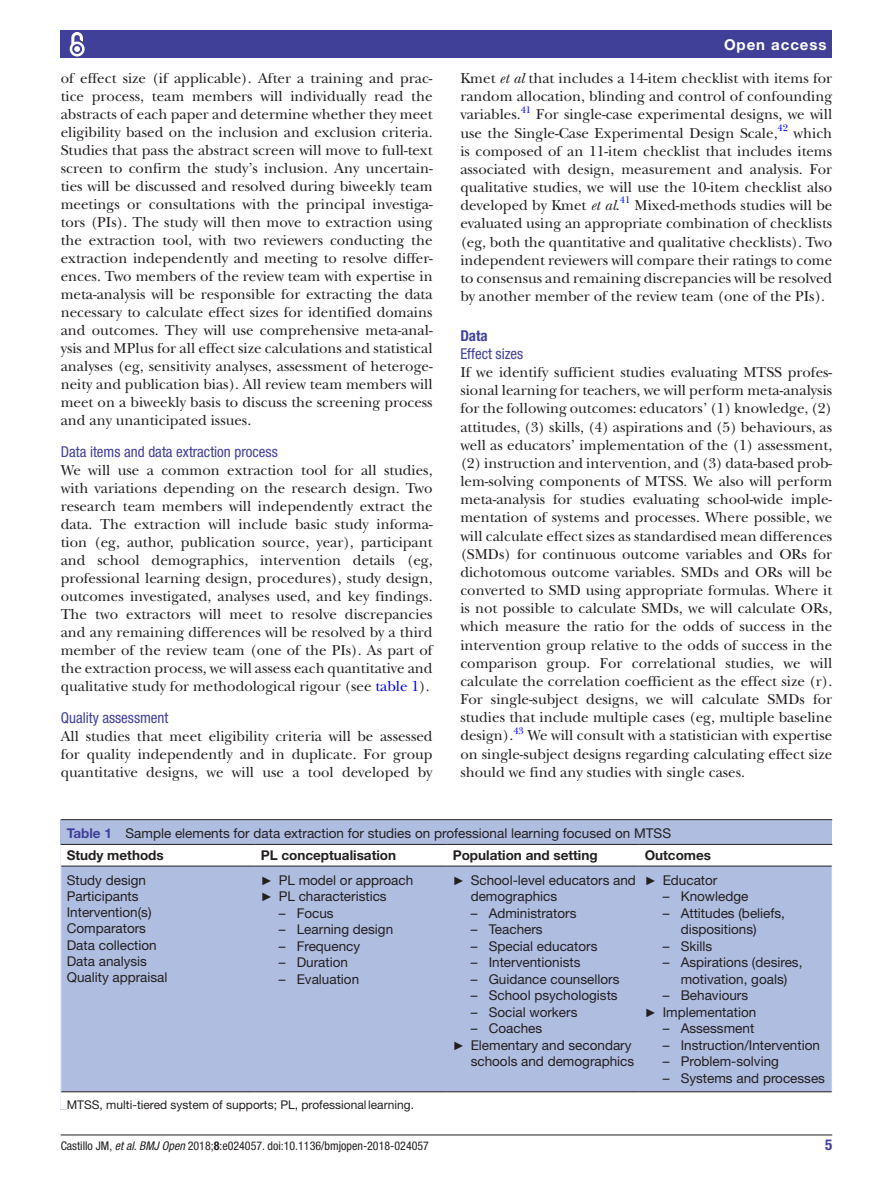
<style>
.page{position:relative;width:893px;height:1191px;background:#fff}
.page>*{position:absolute;margin:0;border:0;box-sizing:border-box;transform-origin:0 0}
.t1{font:15px/18.1px "New Baskerville";color:#231f20;text-align:justify}
.t2{font:condensed 15px "Helvetica Neue LT Std";color:#414099}
.t3{font:700 15px "Helvetica Neue LT Std";letter-spacing:.065em;color:#fff}
.t4{font:700 condensed 15px "Helvetica Neue LT Std";color:#414099}
.t5{font:13.5px/16.2px "Helvetica Neue LT Std";color:#231f20}
.t6{font:700 13.5px "Helvetica Neue LT Std";color:#231f20}
.t7{font:condensed 12px "Helvetica Neue LT Std";color:#231f20}
.t8{font:12px "Helvetica Neue LT Std";color:#231f20}
.t9{font:9.9px "New Baskerville";color:#00f}
.s1{color:#00f}
.s2{font-style:italic}
.s3{font-weight:700;color:#414099}
.s4{font-weight:700}
.s5{font-family:"Arial";font-size:12px}
</style>
<div class="page">
<hr style="left:61px;top:1134px;width:771px;height:1px;background:#231f20">
<div style="left:61px;top:31px;width:771px;height:27px;background:#414099"></div>
<svg style="left:69px;top:32px;width:16px;height:25px"></svg>
<div style="left:61px;top:820px;width:771px;height:289px;background:#afbde1"></div>
<hr style="left:61px;top:819px;width:771px;height:1px;background:#231f20">
<div style="left:61px;top:845px;width:771px;height:264px;background:#fff"></div>
<svg style="left:61px;top:866px;width:771px;height:225px"></svg>
<hr style="left:61px;top:844px;width:194px;height:1px;background:#231f20">
<hr style="left:61px;top:865px;width:194px;height:1px;background:#231f20">
<hr style="left:255px;top:844px;width:192px;height:1px;background:#231f20">
<hr style="left:255px;top:865px;width:192px;height:1px;background:#231f20">
<hr style="left:447px;top:844px;width:192px;height:1px;background:#231f20">
<hr style="left:447px;top:865px;width:192px;height:1px;background:#231f20">
<hr style="left:639px;top:844px;width:193px;height:1px;background:#231f20">
<hr style="left:639px;top:865px;width:193px;height:1px;background:#231f20">
<hr style="left:255px;top:1091px;width:192px;height:1px;background:#231f20">
<hr style="left:447px;top:1091px;width:192px;height:1px;background:#231f20">
<hr style="left:61px;top:1091px;width:194px;height:1px;background:#231f20">
<hr style="left:639px;top:1091px;width:193px;height:1px;background:#231f20">
<svg style="left:60px;top:844px;width:1px;height:22px"></svg>
<svg style="left:60px;top:1091px;width:1px;height:18px"></svg>
<hr style="left:67px;top:1108px;width:765px;height:2px;background:#fff">
<p class="t1" style="left:61px;top:69px;width:373px">of effect size (if applicable). After a training and prac&shy;tice process, team members will individually read the abstracts of each paper and determine whether they meet eligibility based on the inclusion and exclusion criteria.<br>Studies that pass the abstract screen will move to full-text screen to confirm the study’s inclusion. Any uncertain&shy;ties will be discussed and resolved during biweekly team meetings or consultations with the principal investiga&shy;tors (PIs). The study will then move to extraction using the extraction tool, with two reviewers conducting the extraction independently and meeting to resolve differ&shy;ences. Two members of the review team with expertise in meta-analysis will be responsible for extracting the data necessary to calculate effect sizes for identified domains and outcomes. They will use comprehensive meta-anal&shy;ysis and MPlus for all effect size calculations and statistical analyses (eg, sensitivity analyses, assessment of heteroge&shy;neity and publication bias). All review team members will meet on a biweekly basis to discuss the screening process and any unanticipated issues.</p>
<p class="t2" style="left:61px;top:443px;width:219px">Data items and data extraction process</p>
<p class="t1" style="left:61px;top:461px;width:373px">We will use a common extraction tool for all studies, with variations depending on the research design. Two research team members will independently extract the data. The extraction will include basic study informa&shy;tion (eg, author, publication source, year), participant and school demographics, intervention details (eg, professional learning design, procedures), study design, outcomes investigated, analyses used, and key findings.<br>The two extractors will meet to resolve discrepancies and any remaining differences will be resolved by a third member of the review team (one of the PIs). As part of the extraction process, we will assess each quantitative and qualitative study for methodological rigour (see <span class="s1">table 1</span>).</p>
<p class="t2" style="left:61px;top:709px;width:109px">Quality assessment</p>
<p class="t1" style="left:61px;top:727px;width:373px">All studies that meet eligibility criteria will be assessed for quality independently and in duplicate. For group quantitative designs, we will use a tool developed by</p>
<p class="t3" style="left:724px;top:35px;width:104px">Open access</p>
<p class="t1" style="left:460px;top:69px;width:373px">Kmet <span class="s2">et al</span> that includes a 14-item checklist with items for random allocation, blinding and control of confounding variables.</p>
<p class="t9" style="left:521px;top:104px;width:12px">41</p>
<p class="t1" style="left:460px;top:105px;width:373px;text-indent:76px">For single-case experimental designs, we will use the Single-Case Experimental Design Scale,</p>
<p class="t9" style="left:777px;top:122px;width:12px">42</p>
<p class="t1" style="left:460px;top:124px;width:373px;text-indent:333px">which is composed of an 11-item checklist that includes items associated with design, measurement and analysis. For qualitative studies, we will use the 10-item checklist also developed by Kmet <span class="s2">et al</span>.</p>
<p class="t9" style="left:620px;top:194px;width:12px">41</p>
<p class="t1" style="left:460px;top:196px;width:373px;text-indent:174px">Mixed-methods studies will be evaluated using an appropriate combination of checklists (eg, both the quantitative and qualitative checklists). Two independent reviewers will compare their ratings to come to consensus and remaining discrepancies will be resolved by another member of the review team (one of the PIs).</p>
<p class="t4" style="left:460px;top:326px;width:29px">Data</p>
<p class="t2" style="left:460px;top:345px;width:65px">Effect sizes</p>
<p class="t1" style="left:460px;top:363px;width:373px">If we identify sufficient studies evaluating MTSS profes&shy;sional learning for teachers, we will perform meta-analysis for the following outcomes: educators’ (1) knowledge, (2) attitudes, (3) skills, (4) aspirations and (5) behaviours, as well as educators’ implementation of the (1) assessment, (2) instruction and intervention, and (3) data-based prob&shy;lem-solving components of MTSS. We also will perform meta-analysis for studies evaluating school-wide imple&shy;mentation of systems and processes. Where possible, we will calculate effect sizes as standardised mean differences (SMDs) for continuous outcome variables and ORs for dichotomous outcome variables. SMDs and ORs will be converted to SMD using appropriate formulas. Where it is not possible to calculate SMDs, we will calculate ORs, which measure the ratio for the odds of success in the intervention group relative to the odds of success in the comparison group. For correlational studies, we will calculate the correlation coefficient as the effect size (r).<br>For single-subject designs, we will calculate SMDs for studies that include multiple cases (eg, multiple baseline design).</p>
<p class="t9" style="left:513px;top:724px;width:12px">43</p>
<p class="t1" style="left:460px;top:726px;width:373px;text-indent:67px">We will consult with a statistician with expertise on single-subject designs regarding calculating effect size should we find any studies with single cases.</p>
<p class="t5" style="left:67px;top:822px;width:606px;line-height:22px"><span class="s3">Table 1</span> Sample elements for data extraction for studies on professional learning focused on MTSS<br><span class="s4">Study methods</span></p>
<p class="t6" style="left:261px;top:847px;width:137px">PL conceptualisation</p>
<p class="t6" style="left:453px;top:847px;width:146px">Population and setting</p>
<p class="t6" style="left:645px;top:847px;width:68px">Outcomes</p>
<p class="t5" style="left:67px;top:871px;width:102px">Study design<br>Participants<br>Intervention(s)<br>Comparators<br>Data collection<br>Data analysis<br>Quality appraisal</p>
<p class="t5" style="left:261px;top:871px;width:154px"><span class="s5">►</span> PL model or approach <span class="s5">►</span> PL characteristics</p>
<p class="t5" style="left:279px;top:904px;width:56px">– Focus</p>
<p class="t5" style="left:279px;top:921px;width:116px">– Learning design</p>
<p class="t5" style="left:279px;top:937px;width:83px">– Frequency</p>
<p class="t5" style="left:279px;top:954px;width:71px">– Duration</p>
<p class="t5" style="left:279px;top:970px;width:82px">– Evaluation</p>
<p class="t8" style="left:67px;top:1098px;width:349px">MTSS, multi-tiered system of supports; PL, professional learning.</p>
<p class="t5" style="left:471px;top:871px;width:167px;text-indent:-18px"><span class="s5">►</span> School-level educators and demographics</p>
<p class="t5" style="left:471px;top:904px;width:107px">– Administrators</p>
<p class="t5" style="left:471px;top:921px;width:73px">– Teachers</p>
<p class="t5" style="left:471px;top:937px;width:128px">– Special educators</p>
<p class="t5" style="left:471px;top:954px;width:111px">– Interventionists</p>
<p class="t5" style="left:471px;top:970px;width:150px">– Guidance counsellors</p>
<p class="t5" style="left:471px;top:987px;width:149px">– School psychologists</p>
<p class="t5" style="left:471px;top:1003px;width:108px">– Social workers</p>
<p class="t5" style="left:471px;top:1020px;width:73px">– Coaches</p>
<p class="t5" style="left:453px;top:1036px;width:180px"><span class="s5">►</span> Elementary and secondary</p>
<p class="t5" style="left:471px;top:1053px;width:165px">schools and demographics</p>
<p class="t5" style="left:645px;top:871px;width:74px"><span class="s5">►</span> Educator</p>
<p class="t5" style="left:663px;top:888px;width:87px">– Knowledge</p>
<p class="t5" style="left:681px;top:904px;width:106px;text-indent:-18px">– Attitudes (beliefs, dispositions)</p>
<p class="t5" style="left:663px;top:937px;width:51px">– Skills</p>
<p class="t5" style="left:663px;top:954px;width:141px;text-align:center">– Aspirations (desires, motivation, goals)</p>
<p class="t5" style="left:645px;top:987px;width:113px;text-indent:18px">– Behaviours <span class="s5">►</span> Implementation</p>
<p class="t5" style="left:663px;top:1020px;width:93px">– Assessment</p>
<p class="t5" style="left:663px;top:1036px;width:159px">– Instruction/Intervention</p>
<p class="t5" style="left:663px;top:1053px;width:118px">– Problem-solving</p>
<p class="t5" style="left:663px;top:1069px;width:164px">– Systems and processes</p>
<p class="t7" style="left:61px;top:1138px;width:370px">Castillo JM, <span class="s2">et al</span>. <span class="s2">BMJ Open</span> 2018;<span class="s4">8</span>:e024057. doi:10.1136/bmjopen-2018-024057</p>
<p class="t4" style="left:825px;top:1135px;width:9px">5</p>
</div>
